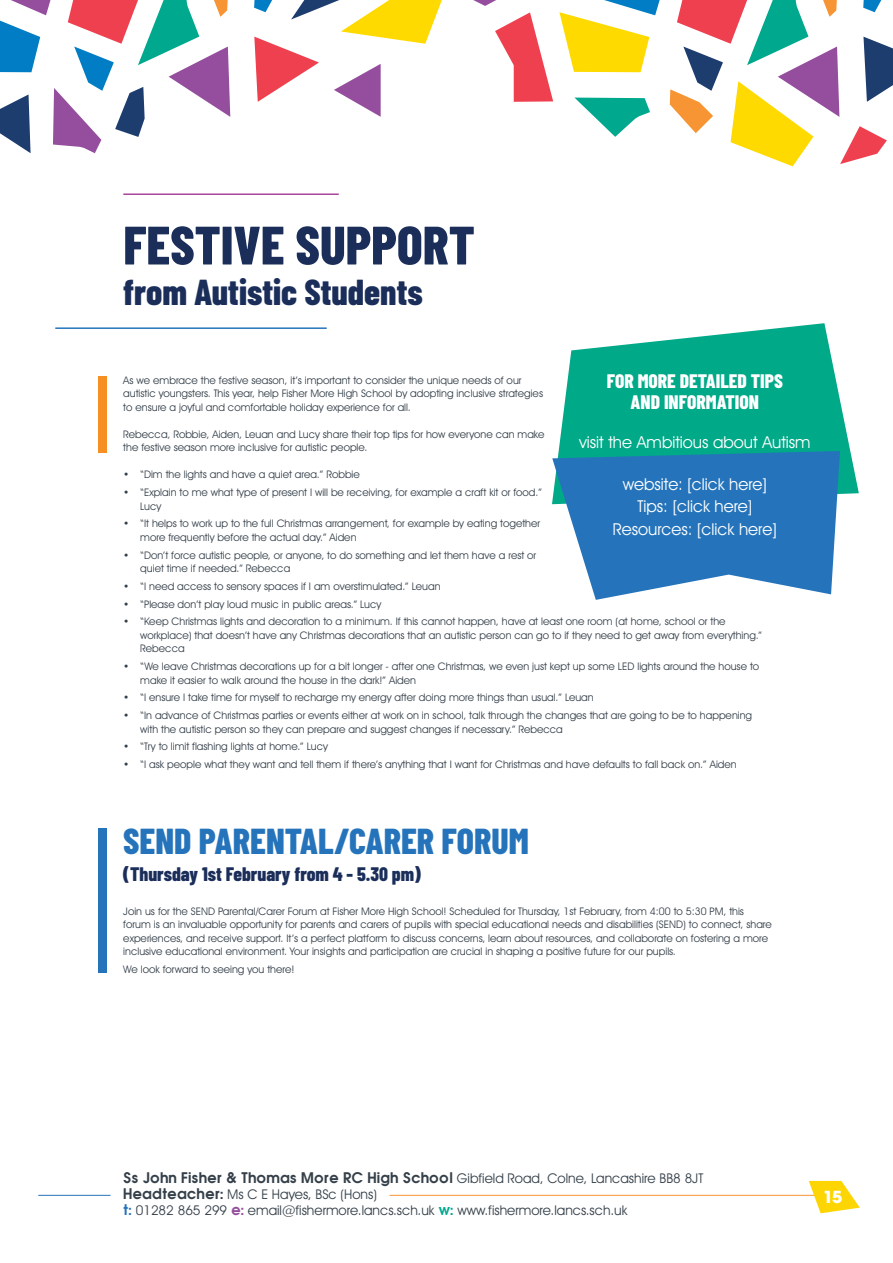
<style>
.page{position:relative;width:893px;height:1263px;background:#fff}
.page>*{position:absolute;margin:0;border:0;box-sizing:border-box;transform-origin:0 0}
.t1{font:800 54px "Barlow Condensed";color:#1b2e5a}
.t2{font:800 36px "Barlow Condensed";color:#2574bb}
.t3{font:800 36px "Barlow Condensed";color:#1b2e5a}
.t4{font:800 19.5px "Barlow Condensed";color:#1b2e5a}
.t5{font:800 19.5px/21px "Barlow Condensed";color:#fff;text-align:center}
.t6{font:16.5px/22.5px "Avant Garde IT Cby BT";color:#fff;text-align:center}
.t7{font:700 16.5px "Avant Garde LT";color:#fff}
.t8{font:13.5px/16.2px "Avant Garde IT Cby BT";color:#343f49}
.t9{font:700 13.5px "Avant Garde";color:#343f49}
.t10{font:10.5px/13.5px "Avant Garde IT Cby BT";color:#343f49}
.s1{font-family:"Avant Garde IT Cby BT";font-weight:400}
.s2{font-family:"Avant Garde";font-weight:700}
.s3{font-family:"Avant Garde";font-weight:700;color:#2574bb}
.s4{font-family:"Avant Garde";font-weight:700;color:#954e9e}
.s5{font-family:"Avant Garde";font-weight:700;color:#00a88e}
</style>
<div class="page">
<svg style="left:473px;top:0;width:23px;height:6px"></svg>
<svg style="left:254px;top:0;width:188px;height:117px"></svg>
<svg style="left:575px;top:98px;width:75px;height:39px"></svg>
<svg style="left:670px;top:0;width:223px;height:166px"></svg>
<svg style="left:0;top:0;width:230px;height:153px"></svg>
<svg style="left:559px;top:0;width:101px;height:72px"></svg>
<svg style="left:495px;top:12px;width:58px;height:90px"></svg>
<hr style="left:123px;top:193px;width:216px;height:2px;background:#a9469a">
<hr style="left:55px;top:327px;width:272px;height:2px;background:#2574bb">
<hr style="left:38px;top:1195px;width:73px;height:1px;background:#2574bb">
<hr style="left:389px;top:1195px;width:432px;height:1px;background:#f79433">
<div style="left:98px;top:376px;width:8px;height:77px;background:#f79022"></div>
<div style="left:98px;top:828px;width:8px;height:144px;background:#2574bb"></div>
<svg style="left:809px;top:1181px;width:51px;height:32px"></svg>
<svg style="left:558px;top:323px;width:301px;height:171px;fill:#00a988"></svg>
<svg style="left:552px;top:451px;width:288px;height:149px"></svg>
<h1 class="t1" style="left:123px;top:207px;width:353px">FESTIVE SUPPORT</h1>
<h2 class="t3" style="left:123px;top:267px;width:301px">from Autistic Students</h2>
<h3 class="t5" style="left:607px;top:369px;width:178px">FOR MORE DETAILED TIPS<br>AND INFORMATION</h3>
<h3 class="t6" style="left:579px;top:431px;width:233px">visit the Ambitious about Autism</h3>
<h3 class="t6" style="left:613px;top:473px;width:165px">website: [click here]<br>Tips: [click here]<br>Resources: [click here]</h3>
<p class="t10" style="left:123px;top:373px;width:421px">As we embrace the festive season, it’s important to consider the unique needs of our autistic youngsters. This year, help Fisher More High School by adopting inclusive strategies to ensure a joyful and comfortable holiday experience for all.</p>
<p class="t10" style="left:123px;top:427px;width:423px">Rebecca, Robbie, Aiden, Leuan and Lucy share their top tips for how everyone can make the festive season more inclusive for autistic people.</p>
<p class="t10" style="left:123px;top:468px;width:238px">• “Dim the lights and have a quiet area.” Robbie</p>
<p class="t10" style="left:140px;top:485px;width:403px;text-indent:-17px">• “Explain to me what type of present I will be receiving, for example a craft kit or food.”<br>Lucy</p>
<p class="t10" style="left:140px;top:517px;width:401px;text-indent:-17px">• “It helps to work up to the full Christmas arrangement, for example by eating together more frequently before the actual day.” Aiden</p>
<p class="t10" style="left:140px;top:548px;width:397px;text-indent:-17px">• “Don’t force autistic people, or anyone, to do something and let them have a rest or quiet time if needed.” Rebecca</p>
<p class="t10" style="left:123px;top:579px;width:319px">• “I need access to sensory spaces if I am overstimulated.” Leuan</p>
<p class="t10" style="left:123px;top:597px;width:259px">• “Please don’t play loud music in public areas.” Lucy</p>
<p class="t10" style="left:140px;top:615px;width:623px;text-indent:-17px">• “Keep Christmas lights and decoration to a minimum. If this cannot happen, have at least one room (at home, school or the workplace) that doesn’t have any Christmas decorations that an autistic person can go to if they need to get away from everything.”<br>Rebecca</p>
<p class="t10" style="left:140px;top:660px;width:620px;text-indent:-17px">• “We leave Christmas decorations up for a bit longer - after one Christmas, we even just kept up some LED lights around the house to make it easier to walk around the house in the dark!” Aiden</p>
<p class="t10" style="left:123px;top:691px;width:472px">• “I ensure I take time for myself to recharge my energy after doing more things than usual.” Leuan</p>
<p class="t10" style="left:140px;top:709px;width:613px;text-indent:-17px">• “In advance of Christmas parties or events either at work on in school, talk through the changes that are going to be to happening with the autistic person so they can prepare and suggest changes if necessary.” Rebecca</p>
<p class="t10" style="left:123px;top:740px;width:206px">• “Try to limit flashing lights at home.” Lucy</p>
<p class="t10" style="left:123px;top:758px;width:615px">• “I ask people what they want and tell them if there’s anything that I want for Christmas and have defaults to fall back on.” Aiden</p>
<h2 class="t2" style="left:123px;top:815px;width:407px">SEND PARENTAL/CARER FORUM</h2>
<h3 class="t4" style="left:123px;top:860px;width:299px">(Thursday 1st February from 4 - 5.30 pm)</h3>
<p class="t10" style="left:123px;top:904px;width:650px">Join us for the SEND Parental/Carer Forum at Fisher More High School! Scheduled for Thursday, 1st February, from 4:00 to 5:30 PM, this forum is an invaluable opportunity for parents and carers of pupils with special educational needs and disabilities (SEND) to connect, share experiences, and receive support. It’s a perfect platform to discuss concerns, learn about resources, and collaborate on fostering a more inclusive educational environment. Your insights and participation are crucial in shaping a positive future for our pupils.</p>
<p class="t10" style="left:123px;top:962px;width:173px">We look forward to seeing you there!</p>
<p class="t9" style="left:123px;top:1168px;width:581px">Ss John Fisher &amp; Thomas More RC High School <span class="s1">Gibfield Road, Colne, Lancashire BB8 8JT</span></p>
<p class="t8" style="left:123px;top:1186px;width:505px"><span class="s2">Headteacher:</span> Ms C E Hayes, BSc (Hons)<br><span class="s3">t:</span> 01282 865 299 <span class="s4">e:</span> email@fishermore.lancs.sch.uk <span class="s5">w:</span> www.fishermore.lancs.sch.uk</p>
<h3 class="t7" style="left:823px;top:1186px;width:21px">15</h3>
</div>
